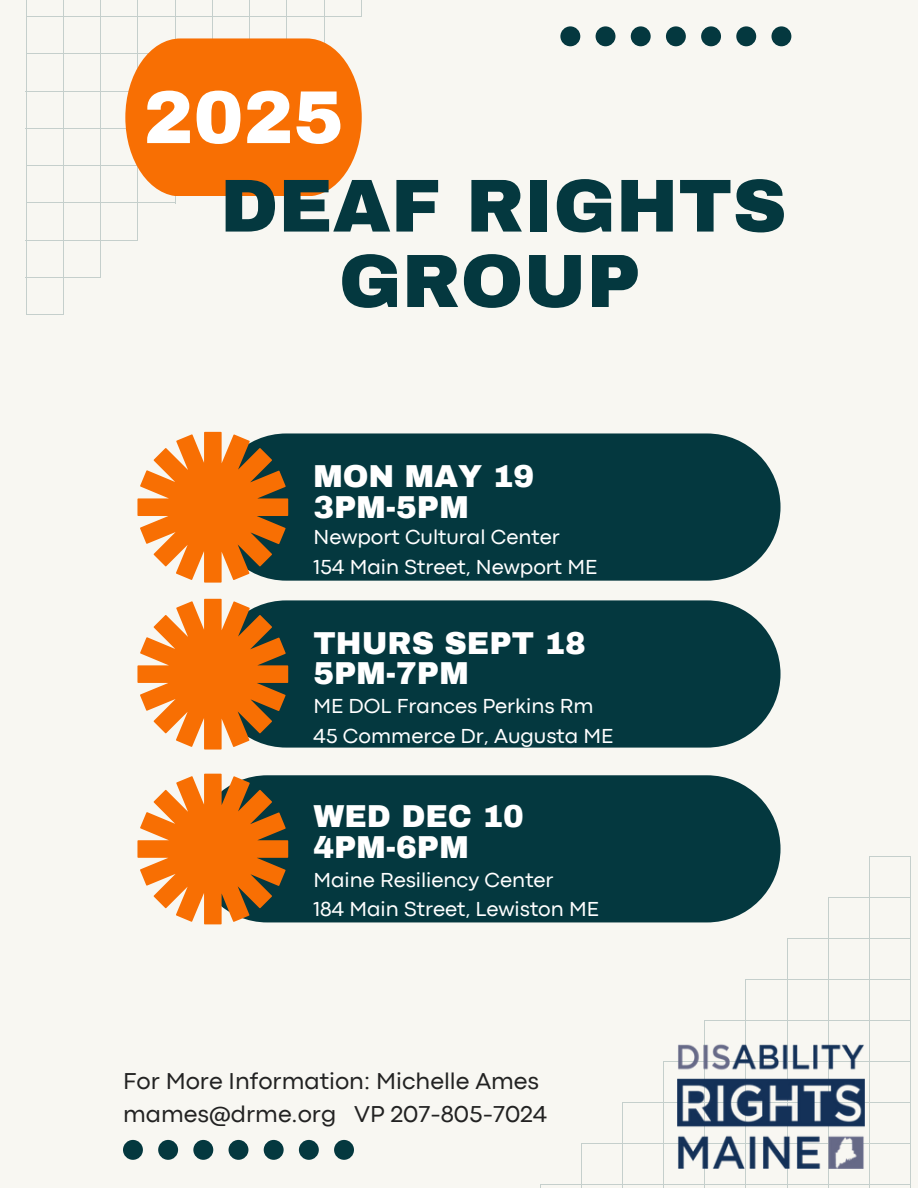
<style>
.page{position:relative;width:918px;height:1188px;background:#f8f7f2}
.page>*{position:absolute;margin:0;border:0;box-sizing:border-box;transform-origin:0 0}
.t1{font:900 75.6px "Archivo";color:#04383f}
.t2{font:900 75px "Archivo";color:#04383f}
.t3{font:900 75px "Archivo";color:#fff}
.t4{font:900 31.05px/30.8px "Archivo";color:#fff}
.t5{font:24px/32.8px "Codec Pro";color:#222}
.t6{font:21.15px "Codec Pro";color:#fff}
</style>
<div class="page">
<hr style="left:910px;top:856px;width:1px;height:332px;background:#04383f">
<hr style="left:869px;top:856px;width:1px;height:332px;background:#04383f">
<hr style="left:828px;top:897px;width:1px;height:291px;background:#04383f">
<hr style="left:787px;top:938px;width:1px;height:250px;background:#04383f">
<hr style="left:746px;top:979px;width:1px;height:209px;background:#04383f">
<hr style="left:705px;top:1020px;width:1px;height:168px;background:#04383f">
<hr style="left:664px;top:1062px;width:1px;height:126px;background:#04383f">
<hr style="left:623px;top:1103px;width:1px;height:85px;background:#04383f">
<hr style="left:582px;top:1144px;width:1px;height:44px;background:#04383f">
<hr style="left:540px;top:1185px;width:370px;height:1px;background:#04383f">
<hr style="left:582px;top:1144px;width:328px;height:1px;background:#04383f">
<hr style="left:623px;top:1103px;width:287px;height:1px;background:#04383f">
<hr style="left:664px;top:1062px;width:246px;height:1px;background:#04383f">
<hr style="left:705px;top:1020px;width:205px;height:1px;background:#04383f">
<hr style="left:746px;top:979px;width:164px;height:1px;background:#04383f">
<hr style="left:787px;top:938px;width:123px;height:1px;background:#04383f">
<hr style="left:828px;top:897px;width:82px;height:1px;background:#04383f">
<hr style="left:869px;top:856px;width:41px;height:1px;background:#04383f">
<hr style="left:26px;top:0;width:1px;height:315px;background:#04383f">
<hr style="left:63px;top:0;width:1px;height:315px;background:#04383f">
<hr style="left:100px;top:0;width:1px;height:278px;background:#04383f">
<hr style="left:138px;top:0;width:1px;height:241px;background:#04383f">
<hr style="left:175px;top:0;width:1px;height:203px;background:#04383f">
<hr style="left:212px;top:0;width:1px;height:166px;background:#04383f">
<hr style="left:249px;top:0;width:1px;height:129px;background:#04383f">
<hr style="left:287px;top:0;width:1px;height:92px;background:#04383f">
<hr style="left:324px;top:0;width:1px;height:54px;background:#04383f">
<svg style="left:361px;top:0;width:1px;height:16px"></svg>
<hr style="left:26px;top:16px;width:336px;height:1px;background:#04383f">
<hr style="left:26px;top:54px;width:298px;height:1px;background:#04383f">
<hr style="left:26px;top:91px;width:261px;height:1px;background:#04383f">
<hr style="left:26px;top:128px;width:224px;height:1px;background:#04383f">
<hr style="left:26px;top:165px;width:187px;height:1px;background:#04383f">
<hr style="left:26px;top:203px;width:149px;height:1px;background:#04383f">
<hr style="left:26px;top:240px;width:112px;height:1px;background:#04383f">
<hr style="left:26px;top:277px;width:75px;height:1px;background:#04383f">
<hr style="left:26px;top:314px;width:38px;height:1px;background:#04383f">
<svg style="left:560px;top:26px;width:231px;height:20px"></svg>
<svg style="left:123px;top:1140px;width:231px;height:20px"></svg>
<svg style="left:125px;top:38px;width:237px;height:158px;background:#f77c1b"></svg>
<img style="left:678px;top:1041px;width:186px;height:128px">
<div style="left:213px;top:433px;width:568px;height:148px;background:#04383f;border-radius:74px"></div>
<div style="left:213px;top:600px;width:568px;height:148px;background:#04383f;border-radius:74px"></div>
<div style="left:194px;top:775px;width:587px;height:147px;background:#04383f;border-radius:74px"></div>
<svg style="left:137px;top:432px;width:151px;height:151px"></svg>
<svg style="left:137px;top:599px;width:151px;height:151px"></svg>
<svg style="left:137px;top:774px;width:151px;height:150px"></svg>
<p class="t3" style="left:143px;top:77px;width:202px">2025</p>
<h1 class="t2" style="left:220px;top:166px;width:568px">DEAF RIGHTS</h1>
<p class="t1" style="left:339px;top:241px;width:304px">GROUP</p>
<h1 class="t4" style="left:313px;top:462px;width:222px">MON MAY 19<br>3PM-5PM</h1>
<p class="t6" style="left:313px;top:530px;width:248px">Newport Cultural Center</p>
<p class="t6" style="left:313px;top:559px;width:285px">154 Main Street, Newport ME</p>
<p class="t4" style="left:313px;top:628px;width:274px">THURS SEPT 18<br>5PM-7PM</p>
<p class="t6" style="left:313px;top:699px;width:282px">ME DOL Frances Perkins Rm</p>
<h3 class="t6" style="left:313px;top:728px;width:301px">45 Commerce Dr, Augusta ME</h3>
<h3 class="t4" style="left:313px;top:801px;width:212px">WED DEC 10<br>4PM-6PM</h3>
<p class="t6" style="left:313px;top:872px;width:242px">Maine Resiliency Center</p>
<p class="t6" style="left:313px;top:902px;width:287px">184 Main Street, Lewiston ME</p>
<h1 class="t5" style="left:123px;top:1067px;width:426px">For More Information: Michelle Ames mames@drme.org VP 207-805-7024</h1>
</div>
